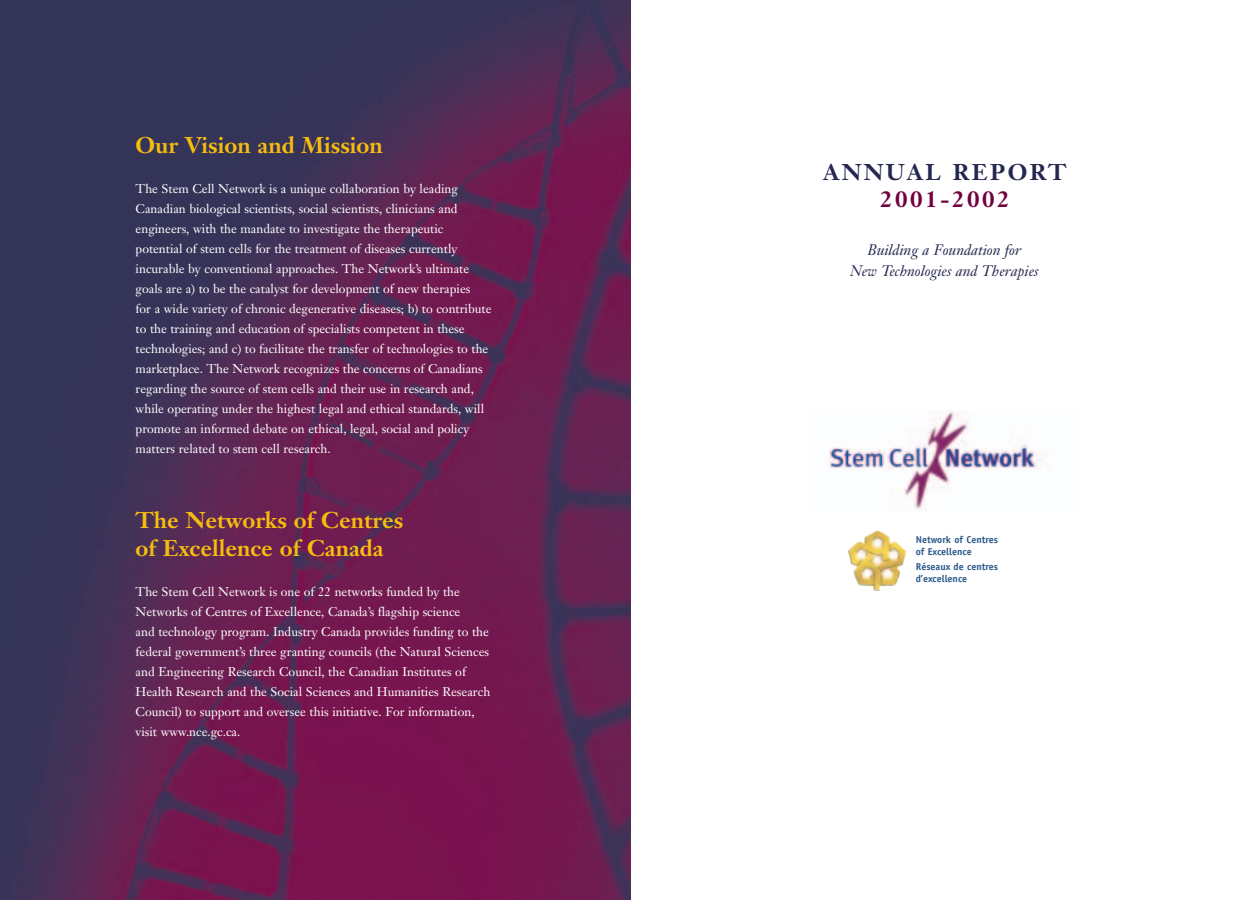
<style>
.page{position:relative;width:1260px;height:900px;background:#fff}
.page>*{position:absolute;margin:0;border:0;box-sizing:border-box;transform-origin:0 0}
.t1{font:700 22.5px/27.5px "Janson Text";color:#f6bc0f}
.t2{font:700 22.5px "Janson Text";letter-spacing:.11em;color:#24274f}
.t3{font:700 22.5px "Janson Text";letter-spacing:.11em;color:#71003f}
.t4{font:italic 15px/21.2px "Janson Text";color:#24274f;text-align:center}
.t5{font:12.5px/20px "Janson Text";color:#fff}
.t6{font:700 10px/12px "Officina Sans";color:#2b598a}
</style>
<div class="page">
<img style="left:828px;top:410px;width:211px;height:100px">
<img style="left:848px;top:530px;width:58px;height:61px">
<img style="left:0;top:0;width:630px;height:900px">
<h1 class="t1" style="left:136px;top:134px;width:249px">Our Vision and Mission</h1>
<p class="t5" style="left:136px;top:180px;width:357px">The Stem Cell Network is a unique collaboration by leading Canadian biological scientists, social scientists, clinicians and engineers, with the mandate to investigate the therapeutic potential of stem cells for the treatment of diseases currently incurable by conventional approaches. The Network’s ultimate goals are a) to be the catalyst for development of new therapies<br>for a wide variety of chronic degenerative diseases; b) to contribute to the training and education of specialists competent in these technologies; and c) to facilitate the transfer of technologies to the marketplace. The Network recognizes the concerns of Canadians regarding the source of stem cells and their use in research and, while operating under the highest legal and ethical standards, will promote an informed debate on ethical, legal, social and policy matters related to stem cell research.</p>
<h1 class="t1" style="left:136px;top:509px;width:269px">The Networks of Centres of Excellence of Canada</h1>
<p class="t5" style="left:136px;top:583px;width:356px">The Stem Cell Network is one of 22 networks funded by the Networks of Centres of Excellence, Canada’s flagship science<br>and technology program. Industry Canada provides funding to the federal government’s three granting councils (the Natural Sciences and Engineering Research Council, the Canadian Institutes of Health Research and the Social Sciences and Humanities Research Council) to support and oversee this initiative. For information, visit www.nce.gc.ca.</p>
<h1 class="t2" style="left:823px;top:162px;width:245px">ANNUAL REPORT</h1>
<h1 class="t3" style="left:880px;top:190px;width:131px">2001-2002</h1>
<p class="t4" style="left:850px;top:241px;width:190px">Building a Foundation for<br>New Technologies and Therapies</p>
<p class="t6" style="left:916px;top:534px;width:84px">Network of Centres of Excellence</p>
<p class="t6" style="left:916px;top:562px;width:84px">Réseaux de centres d’excellence</p>
</div>
